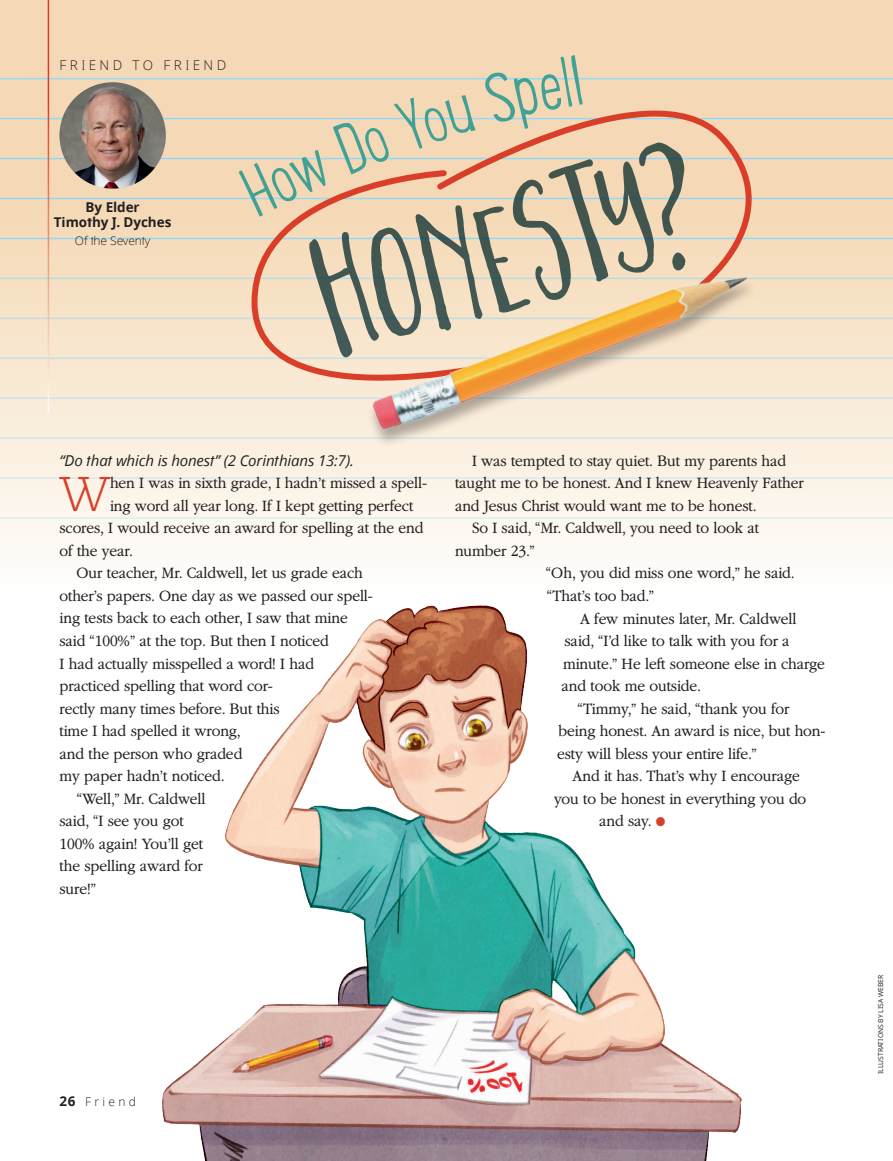
<style>
.page{position:relative;width:893px;height:1161px;background:#fff}
.page>*{position:absolute;margin:0;border:0;box-sizing:border-box;transform-origin:0 0}
.t1{font:151.8px "Toolbox Heartstrings";color:#45646c}
.t2{font:300 48.6px "Caecilialds Std";color:#d93f28}
.t3{font:300 16.5px "Garamondlds Lat Plus";letter-spacing:-.01em;color:#231f20;scale:.95 1}
.t4{font:italic 15px "Dots Solidlds Lat";letter-spacing:-.01em;color:#231f20}
.t5{font:13.5px/15.8px "Dots Solid lds Lat Bold";letter-spacing:-.005em;color:#231f20;text-align:center}
.t6{font:300 13.5px "Dots Solidlds Lat";letter-spacing:.265em;color:#231f20}
.t7{font:300 12px "Dots Solidlds Lat";letter-spacing:-.005em;color:#231f20}
.t8{font:6.75px "Dots Solidlds Lat";color:#231f20}
.s1{font-family:"Ding P Ilds Dpi";font-weight:400;font-size:12.75px;color:#d93f28}
.s2{font-family:"Dots Solid lds Lat Bold";font-weight:400;font-size:13.5px}
</style>
<div class="page">
<svg style="left:0;top:0;width:893px;height:546px;background:#f7e5cd"></svg>
<img style="left:162px;top:605px;width:580px;height:556px">
<hr style="left:0;top:78px;width:893px;height:1px;background:#93d9f7">
<hr style="left:0;top:238px;width:893px;height:1px;background:#93d9f7">
<hr style="left:0;top:397px;width:893px;height:2px;background:#93d9f7">
<hr style="left:0;top:158px;width:893px;height:1px;background:#93d9f7">
<hr style="left:0;top:318px;width:893px;height:1px;background:#93d9f7">
<hr style="left:0;top:477px;width:893px;height:2px;background:#93d9f7">
<hr style="left:0;top:118px;width:893px;height:1px;background:#93d9f7">
<hr style="left:0;top:278px;width:893px;height:1px;background:#93d9f7">
<hr style="left:0;top:437px;width:893px;height:2px;background:#93d9f7">
<hr style="left:0;top:198px;width:893px;height:1px;background:#93d9f7">
<hr style="left:0;top:357px;width:893px;height:2px;background:#93d9f7">
<hr style="left:0;top:517px;width:893px;height:2px;background:#93d9f7">
<img style="left:59px;top:82px;width:107px;height:107px;border-radius:53px">
<svg style="left:248px;top:55px;width:543px;height:365px;background:#f1d5b7"></svg>
<hr style="left:48px;top:0;width:1px;height:412px;background:#fff">
<img style="left:340px;top:246px;width:434px;height:203px">
<img style="left:867px;top:226px;width:26px;height:320px">
<svg style="left:237px;top:95px;width:239px;height:122px;background:#f0d2b2"></svg>
<svg style="left:482px;top:55px;width:101px;height:74px;background:#f0d7b7"></svg>
<p class="t6" style="left:59px;top:55px;width:168px">FRIEND TO FRIEND</p>
<p class="t5" style="left:54px;top:199px;width:119px">By Elder<br>Timothy J. Dyches</p>
<p class="t7" style="left:75px;top:232px;width:77px">Of the Seventy</p>
<h1 class="t1" style="left:295px;top:219px;width:396px;rotate:-15deg">Honesty?</h1>
<p class="t4" style="left:59px;top:449px;width:296px">“Do that which is honest” (2 Corinthians 13:7).</p>
<h2 class="t2" style="left:59px;top:467px;width:53px">W</h2>
<p class="t3" style="left:110px;top:471px;width:335px">hen I was in sixth grade, I hadn’t missed a spell-</p>
<p class="t3" style="left:110px;top:494px;width:321px">ing word all year long. If I kept getting perfect</p>
<p class="t3" style="left:59px;top:516px;width:385px">scores, I would receive an award for spelling at the end</p>
<p class="t3" style="left:59px;top:539px;width:79px">of the year.</p>
<p class="t3" style="left:77px;top:561px;width:303px">Our teacher, Mr. Caldwell, let us grade each</p>
<p class="t3" style="left:59px;top:584px;width:331px">other’s papers. One day as we passed our spell-</p>
<p class="t3" style="left:59px;top:606px;width:305px">ing tests back to each other, I saw that mine</p>
<p class="t3" style="left:59px;top:629px;width:285px">said “100%” at the top. But then I noticed</p>
<p class="t3" style="left:59px;top:651px;width:270px">I had actually misspelled a word! I had</p>
<p class="t3" style="left:59px;top:674px;width:226px">practiced spelling that word cor-</p>
<p class="t3" style="left:59px;top:696px;width:233px">rectly many times before. But this</p>
<p class="t3" style="left:59px;top:719px;width:193px">time I had spelled it wrong,</p>
<p class="t3" style="left:59px;top:741px;width:194px">and the person who graded</p>
<p class="t3" style="left:59px;top:764px;width:175px">my paper hadn’t noticed.</p>
<p class="t3" style="left:76px;top:786px;width:137px">“Well,” Mr. Caldwell</p>
<p class="t3" style="left:59px;top:809px;width:132px">said, “I see you got</p>
<p class="t3" style="left:59px;top:831px;width:153px">100% again! You’ll get</p>
<p class="t3" style="left:59px;top:854px;width:152px">the spelling award for</p>
<p class="t3" style="left:59px;top:876px;width:40px">sure!”</p>
<p class="t3" style="left:472px;top:449px;width:332px">I was tempted to stay quiet. But my parents had</p>
<p class="t3" style="left:455px;top:471px;width:369px">taught me to be honest. And I knew Heavenly Father</p>
<p class="t3" style="left:455px;top:494px;width:319px">and Jesus Christ would want me to be honest.</p>
<p class="t3" style="left:472px;top:516px;width:304px">So I said, “Mr. Caldwell, you need to look at</p>
<p class="t3" style="left:455px;top:539px;width:86px">number 23.”</p>
<p class="t3" style="left:545px;top:561px;width:264px">“Oh, you did miss one word,” he said.</p>
<p class="t3" style="left:546px;top:584px;width:115px">“That’s too bad.”</p>
<p class="t3" style="left:580px;top:606px;width:229px">A few minutes later, Mr. Caldwell</p>
<p class="t3" style="left:564px;top:629px;width:239px">said, “I’d like to talk with you for a</p>
<p class="t3" style="left:563px;top:651px;width:277px">minute.” He left someone else in charge</p>
<p class="t3" style="left:561px;top:674px;width:149px">and took me outside.</p>
<p class="t3" style="left:577px;top:696px;width:225px">“Timmy,” he said, “thank you for</p>
<p class="t3" style="left:558px;top:719px;width:283px">being honest. An award is nice, but hon-</p>
<p class="t3" style="left:557px;top:741px;width:212px">esty will bless your entire life.”</p>
<p class="t3" style="left:572px;top:764px;width:241px">And it has. That’s why I encourage</p>
<p class="t3" style="left:554px;top:786px;width:267px">you to be honest in everything you do</p>
<p class="t3" style="left:599px;top:809px;width:71px">and say. <span class="s1">●</span></p>
<p class="t7" style="left:59px;top:1092px;width:78px"><span class="s2">26</span> Friend</p>
<p class="t8" style="left:876px;top:1074px;width:101px;rotate:-90deg">ILLUSTRATIONS BY LISA WEBER</p>
</div>
